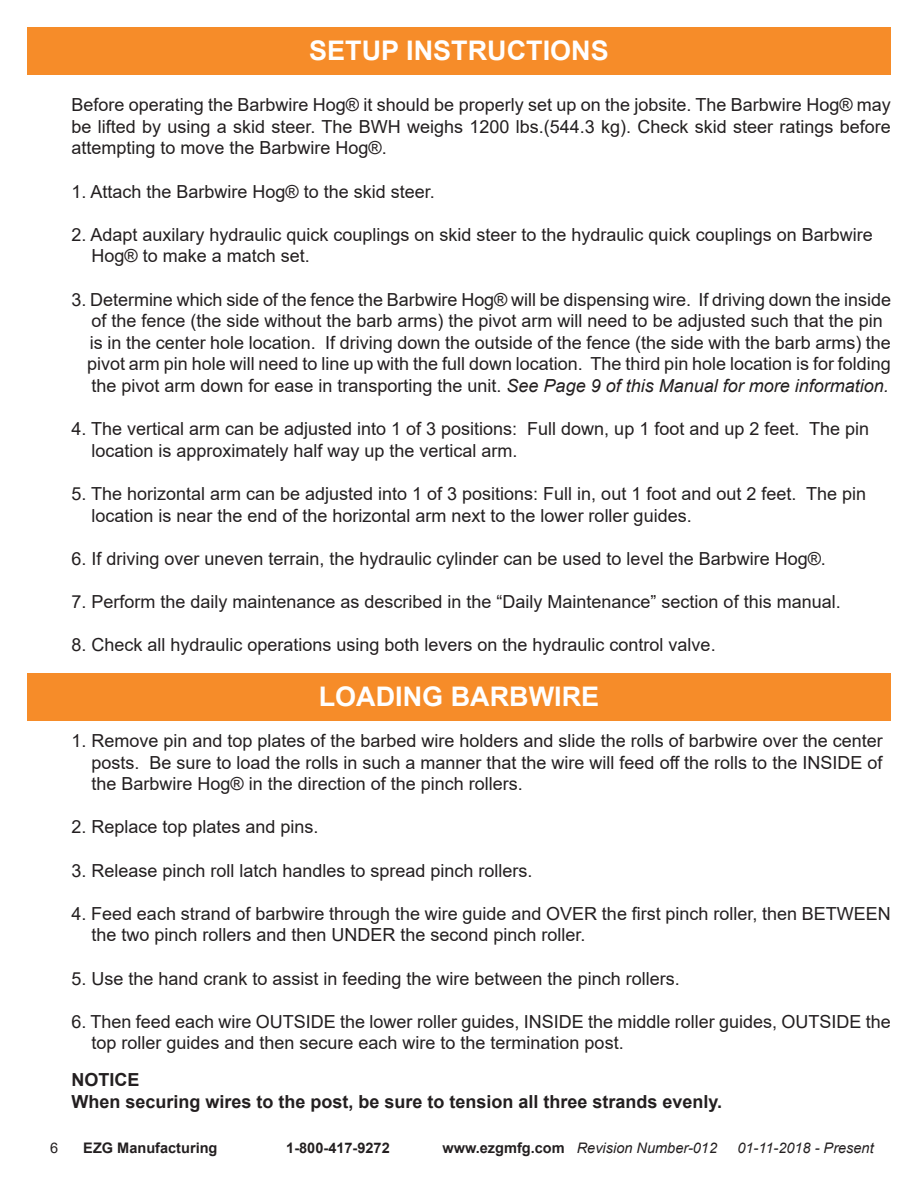
<style>
.page{position:relative;width:918px;height:1188px;background:#fff}
.page>*{position:absolute;margin:0;border:0;box-sizing:border-box;transform-origin:0 0}
.t1{font:700 27px "Arial";color:#fff}
.t2{font:18px/21.6px "Arial";color:#231f20;text-align:justify}
.t3{font:700 18px "Arial";color:#231f20}
.t4{font:italic 14.55px "Arial";color:#231f20}
.t5{font:700 14.55px "Arial";color:#231f20}
.t6{font:14.55px "Arial";color:#231f20}
.s1{font-style:italic}
.s2{font-weight:700;font-style:normal}
</style>
<div class="page">
<div style="left:27px;top:27px;width:864px;height:47px;background:#f68c29"></div>
<div style="left:27px;top:673px;width:864px;height:47px;background:#f68c29"></div>
<p class="t1" style="left:309px;top:32px;width:301px">SETUP INSTRUCTIONS</p>
<p class="t2" style="left:71px;top:94px;width:821px">Before operating the Barbwire Hog® it should be properly set up on the jobsite. The Barbwire Hog® may be lifted by using a skid steer. The BWH weighs 1200 lbs.(544.3 kg). Check skid steer ratings before attempting to move the Barbwire Hog®.</p>
<p class="t2" style="left:71px;top:180px;width:365px">1. Attach the Barbwire Hog® to the skid steer.</p>
<p class="t2" style="left:71px;top:224px;width:803px">2. Adapt auxilary hydraulic quick couplings on skid steer to the hydraulic quick couplings on Barbwire</p>
<p class="t2" style="left:91px;top:245px;width:220px">Hog® to make a match set.</p>
<p class="t2" style="left:71px;top:288px;width:821px">3. Determine which side of the fence the Barbwire Hog® will be dispensing wire. If driving down the inside</p>
<p class="t2" style="left:91px;top:310px;width:793px">of the fence (the side without the barb arms) the pivot arm will need to be adjusted such that the pin</p>
<p class="t2" style="left:90px;top:332px;width:803px">is in the center hole location. If driving down the outside of the fence (the side with the barb arms) the</p>
<p class="t2" style="left:87px;top:353px;width:805px">pivot arm pin hole will need to line up with the full down location. The third pin hole location is for folding</p>
<p class="t2" style="left:91px;top:375px;width:799px">the pivot arm down for ease in transporting the unit. <span class="s1">See Page 9 of this Manual for more information.</span></p>
<p class="t2" style="left:71px;top:418px;width:799px">4. The vertical arm can be adjusted into 1 of 3 positions: Full down, up 1 foot and up 2 feet. The pin</p>
<p class="t2" style="left:91px;top:440px;width:428px">location is approximately half way up the vertical arm.</p>
<p class="t2" style="left:71px;top:483px;width:796px">5. The horizontal arm can be adjusted into 1 of 3 positions: Full in, out 1 foot and out 2 feet. The pin</p>
<p class="t2" style="left:91px;top:504px;width:602px">location is near the end of the horizontal arm next to the lower roller guides.</p>
<p class="t2" style="left:71px;top:548px;width:756px">6. If driving over uneven terrain, the hydraulic cylinder can be used to level the Barbwire Hog®.</p>
<p class="t2" style="left:71px;top:591px;width:771px">7. Perform the daily maintenance as described in the “Daily Maintenance” section of this manual.</p>
<p class="t2" style="left:71px;top:634px;width:646px">8. Check all hydraulic operations using both levers on the hydraulic control valve.</p>
<p class="t1" style="left:319px;top:678px;width:282px">LOADING BARBWIRE</p>
<p class="t2" style="left:71px;top:730px;width:813px">1. Remove pin and top plates of the barbed wire holders and slide the rolls of barbwire over the center</p>
<p class="t2" style="left:91px;top:751px;width:792px">posts. Be sure to load the rolls in such a manner that the wire will feed off the rolls to the INSIDE of</p>
<p class="t2" style="left:91px;top:773px;width:433px">the Barbwire Hog® in the direction of the pinch rollers.</p>
<p class="t2" style="left:71px;top:816px;width:249px">2. Replace top plates and pins.</p>
<p class="t2" style="left:71px;top:859px;width:463px">3. Release pinch roll latch handles to spread pinch rollers.</p>
<p class="t2" style="left:71px;top:903px;width:821px">4. Feed each strand of barbwire through the wire guide and OVER the first pinch roller, then BETWEEN</p>
<p class="t2" style="left:91px;top:924px;width:496px">the two pinch rollers and then UNDER the second pinch roller.</p>
<p class="t2" style="left:71px;top:967px;width:610px">5. Use the hand crank to assist in feeding the wire between the pinch rollers.</p>
<p class="t2" style="left:71px;top:1011px;width:821px">6. Then feed each wire OUTSIDE the lower roller guides, INSIDE the middle roller guides, OUTSIDE the</p>
<p class="t2" style="left:91px;top:1032px;width:534px">top roller guides and then secure each wire to the termination post.</p>
<p class="t3" style="left:71px;top:1067px;width:70px">NOTICE</p>
<p class="t3" style="left:71px;top:1089px;width:652px">When securing wires to the post, be sure to tension all three strands evenly.</p>
<p class="t6" style="left:50px;top:1138px;width:10px">6</p>
<p class="t5" style="left:83px;top:1137px;width:136px">EZG Manufacturing</p>
<p class="t5" style="left:286px;top:1137px;width:105px">1-800-417-9272</p>
<p class="t4" style="left:442px;top:1139px;width:276px"><span class="s2">www.ezgmfg.com</span> Revision Number-012</p>
<p class="t4" style="left:737px;top:1139px;width:138px">01-11-2018 - Present</p>
</div>
